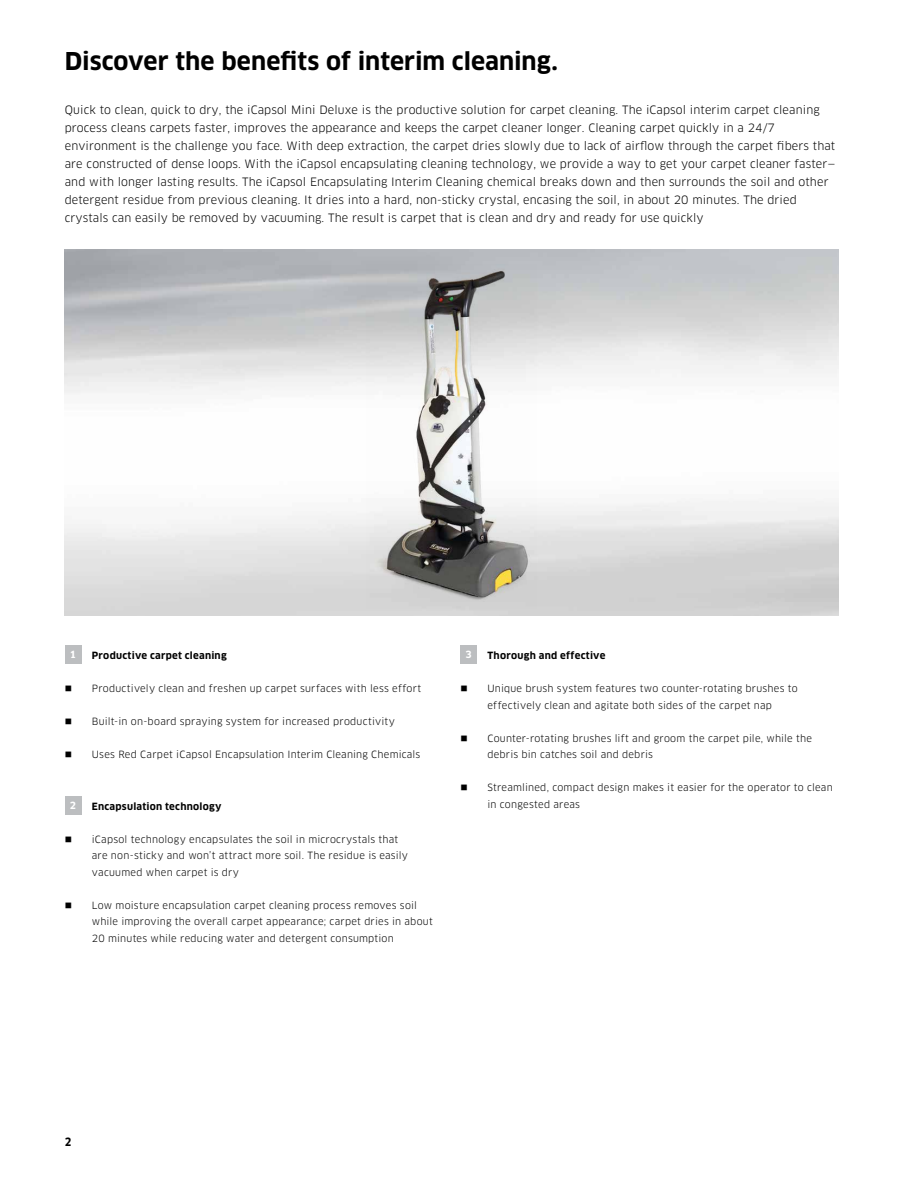
<style>
.page{position:relative;width:918px;height:1188px;background:#fff}
.page>*{position:absolute;margin:0;border:0;box-sizing:border-box;transform-origin:0 0}
.t1{font:700 24px "Clan Pro";color:#000}
.t2{font:11.25px/18px "Clan Pro";letter-spacing:.01em;color:#000}
.t3{font:700 11.25px "Clan Pro Narr";color:#000}
.t4{font:9.75px/16.5px "Clan Pro";letter-spacing:.025em;color:#000}
.t5{font:700 9.75px "Clan Pro";letter-spacing:.025em;color:#000}
.t6{font:700 9.75px "Clan Pro";color:#fff}
</style>
<div class="page">
<div style="left:65px;top:645px;width:16px;height:19px;background:#bcbec0"></div>
<div style="left:65px;top:796px;width:16px;height:18px;background:#bcbec0"></div>
<div style="left:460px;top:645px;width:17px;height:19px;background:#bcbec0"></div>
<img style="left:367px;top:264px;width:169px;height:345px">
<img style="left:387px;top:271px;width:128px;height:326px">
<h1 class="t1" style="left:65px;top:47px;width:495px">Discover the benefits of interim cleaning.</h1>
<p class="t2" style="left:65px;top:101px;width:772px">Quick to clean, quick to dry, the iCapsol Mini Deluxe is the productive solution for carpet cleaning. The iCapsol interim carpet cleaning process cleans carpets faster, improves the appearance and keeps the carpet cleaner longer. Cleaning carpet quickly in a 24/7 environment is the challenge you face. With deep extraction, the carpet dries slowly due to lack of airflow through the carpet fibers that are constructed of dense loops. With the iCapsol encapsulating cleaning technology, we provide a way to get your carpet cleaner faster— and with longer lasting results. The iCapsol Encapsulating Interim Cleaning chemical breaks down and then surrounds the soil and other detergent residue from previous cleaning. It dries into a hard, non-sticky crystal, encasing the soil, in about 20 minutes. The dried crystals can easily be removed by vacuuming. The result is carpet that is clean and dry and ready for use quickly</p>
<p class="t6" style="left:70px;top:648px;width:8px">1</p>
<p class="t5" style="left:92px;top:650px;width:136px">Productive carpet cleaning</p>
<p class="t4" style="left:65px;top:680px;width:358px">■ Productively clean and freshen up carpet surfaces with less effort</p>
<p class="t4" style="left:65px;top:713px;width:332px">■ Built-in on-board spraying system for increased productivity</p>
<p class="t4" style="left:65px;top:746px;width:357px">■ Uses Red Carpet iCapsol Encapsulation Interim Cleaning Chemicals</p>
<p class="t6" style="left:70px;top:799px;width:8px">2</p>
<p class="t5" style="left:92px;top:801px;width:131px">Encapsulation technology</p>
<p class="t4" style="left:92px;top:831px;width:318px;text-indent:-27px">■ iCapsol technology encapsulates the soil in microcrystals that are non-sticky and won’t attract more soil. The residue is easily vacuumed when carpet is dry</p>
<p class="t4" style="left:92px;top:897px;width:343px;text-indent:-27px">■ Low moisture encapsulation carpet cleaning process removes soil while improving the overall carpet appearance; carpet dries in about<br>20 minutes while reducing water and detergent consumption</p>
<p class="t6" style="left:466px;top:648px;width:8px">3</p>
<p class="t5" style="left:487px;top:650px;width:120px">Thorough and effective</p>
<p class="t4" style="left:460px;top:680px;width:339px;text-align:center">■ Unique brush system features two counter-rotating brushes to effectively clean and agitate both sides of the carpet nap</p>
<p class="t4" style="left:487px;top:730px;width:326px;text-indent:-27px">■ Counter-rotating brushes lift and groom the carpet pile, while the debris bin catches soil and debris</p>
<p class="t4" style="left:487px;top:779px;width:347px;text-indent:-27px">■ Streamlined, compact design makes it easier for the operator to clean in congested areas</p>
<p class="t3" style="left:65px;top:1135px;width:8px">2</p>
</div>
